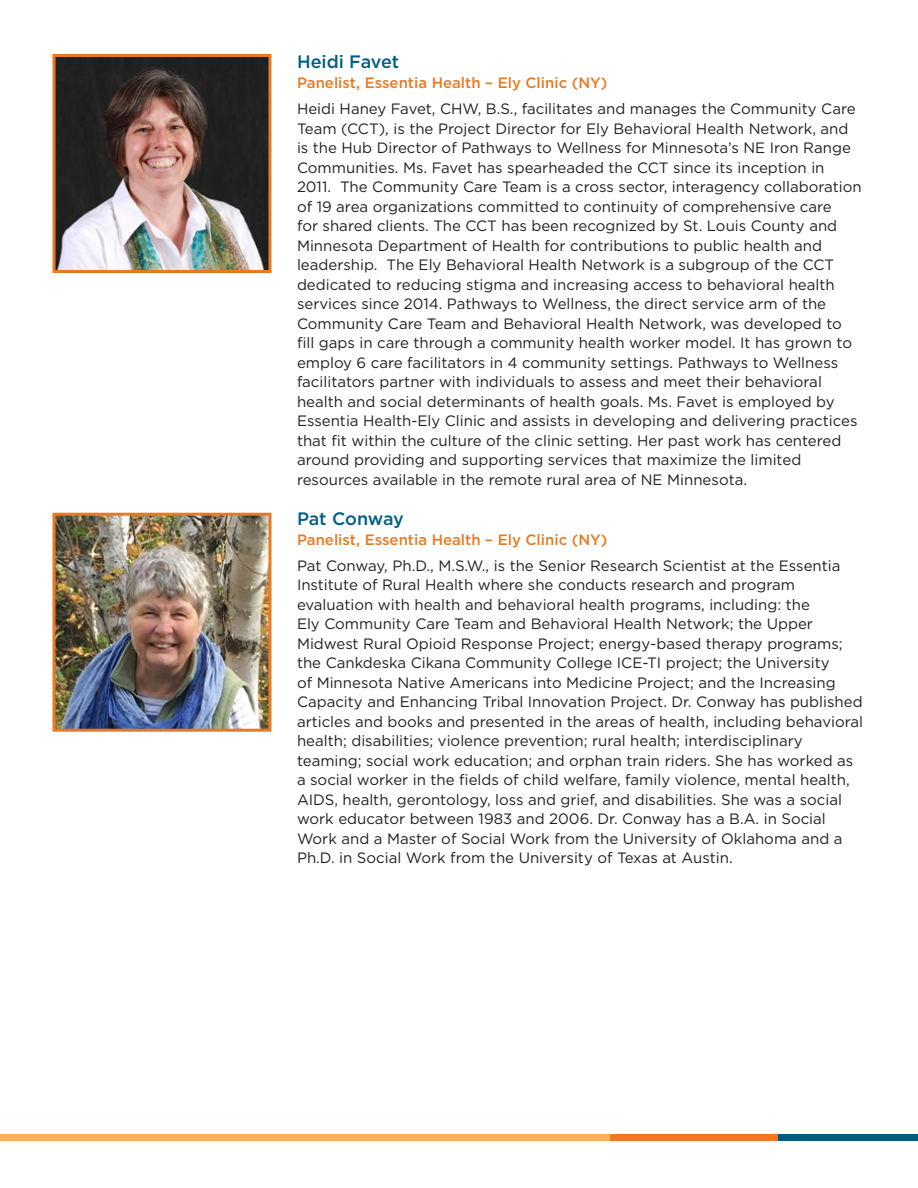
<style>
.page{position:relative;width:918px;height:1188px;background:#fff}
.page>*{position:absolute;margin:0;border:0;box-sizing:border-box;transform-origin:0 0}
.Speaker{font:500 18px "Gotham";letter-spacing:-.01em;color:#005e85}
.Body_Copy{font:15px/19.5px "Gotham";color:#231f20}
.t1{font:500 15px "Gotham";color:#e87a24}
</style>
<div class="page">
<div style="left:0;top:1134px;width:630px;height:6px;background:#ffb25b"></div>
<div style="left:610px;top:1134px;width:169px;height:6px;background:#f57523"></div>
<div style="left:779px;top:1134px;width:139px;height:6px;background:#005b7d"></div>
<img style="left:56px;top:58px;width:212px;height:211px">
<div style="left:52px;top:54px;width:220px;height:219px;border:3px solid #e87a24"></div>
<img style="left:56px;top:517px;width:212px;height:211px">
<div style="left:52px;top:513px;width:220px;height:219px;border:3px solid #e87a24"></div>
<p class="Speaker" style="left:297px;top:50px;width:104px">Heidi Favet</p>
<p class="t1" style="left:297px;top:73px;width:312px">Panelist, Essentia Health – Ely Clinic (NY)</p>
<p class="Body_Copy" style="left:297px;top:99px;width:566px">Heidi Haney Favet, CHW, B.S., facilitates and manages the Community Care Team (CCT), is the Project Director for Ely Behavioral Health Network, and is the Hub Director of Pathways to Wellness for Minnesota’s NE Iron Range Communities. Ms. Favet has spearheaded the CCT since its inception in 2011. The Community Care Team is a cross sector, interagency collaboration of 19 area organizations committed to continuity of comprehensive care<br>for shared clients. The CCT has been recognized by St. Louis County and Minnesota Department of Health for contributions to public health and leadership. The Ely Behavioral Health Network is a subgroup of the CCT dedicated to reducing stigma and increasing access to behavioral health services since 2014. Pathways to Wellness, the direct service arm of the Community Care Team and Behavioral Health Network, was developed to fill gaps in care through a community health worker model. It has grown to employ 6 care facilitators in 4 community settings. Pathways to Wellness facilitators partner with individuals to assess and meet their behavioral health and social determinants of health goals. Ms. Favet is employed by Essentia Health-Ely Clinic and assists in developing and delivering practices that fit within the culture of the clinic setting. Her past work has centered around providing and supporting services that maximize the limited resources available in the remote rural area of NE Minnesota.</p>
<p class="Speaker" style="left:297px;top:507px;width:109px">Pat Conway</p>
<p class="t1" style="left:297px;top:530px;width:312px">Panelist, Essentia Health – Ely Clinic (NY)</p>
<p class="Body_Copy" style="left:297px;top:556px;width:568px">Pat Conway, Ph.D., M.S.W., is the Senior Research Scientist at the Essentia Institute of Rural Health where she conducts research and program evaluation with health and behavioral health programs, including: the<br>Ely Community Care Team and Behavioral Health Network; the Upper Midwest Rural Opioid Response Project; energy-based therapy programs; the Cankdeska Cikana Community College ICE-TI project; the University<br>of Minnesota Native Americans into Medicine Project; and the Increasing Capacity and Enhancing Tribal Innovation Project. Dr. Conway has published articles and books and presented in the areas of health, including behavioral health; disabilities; violence prevention; rural health; interdisciplinary teaming; social work education; and orphan train riders. She has worked as a social worker in the fields of child welfare, family violence, mental health, AIDS, health, gerontology, loss and grief, and disabilities. She was a social work educator between 1983 and 2006. Dr. Conway has a B.A. in Social Work and a Master of Social Work from the University of Oklahoma and a Ph.D. in Social Work from the University of Texas at Austin.</p>
</div>
